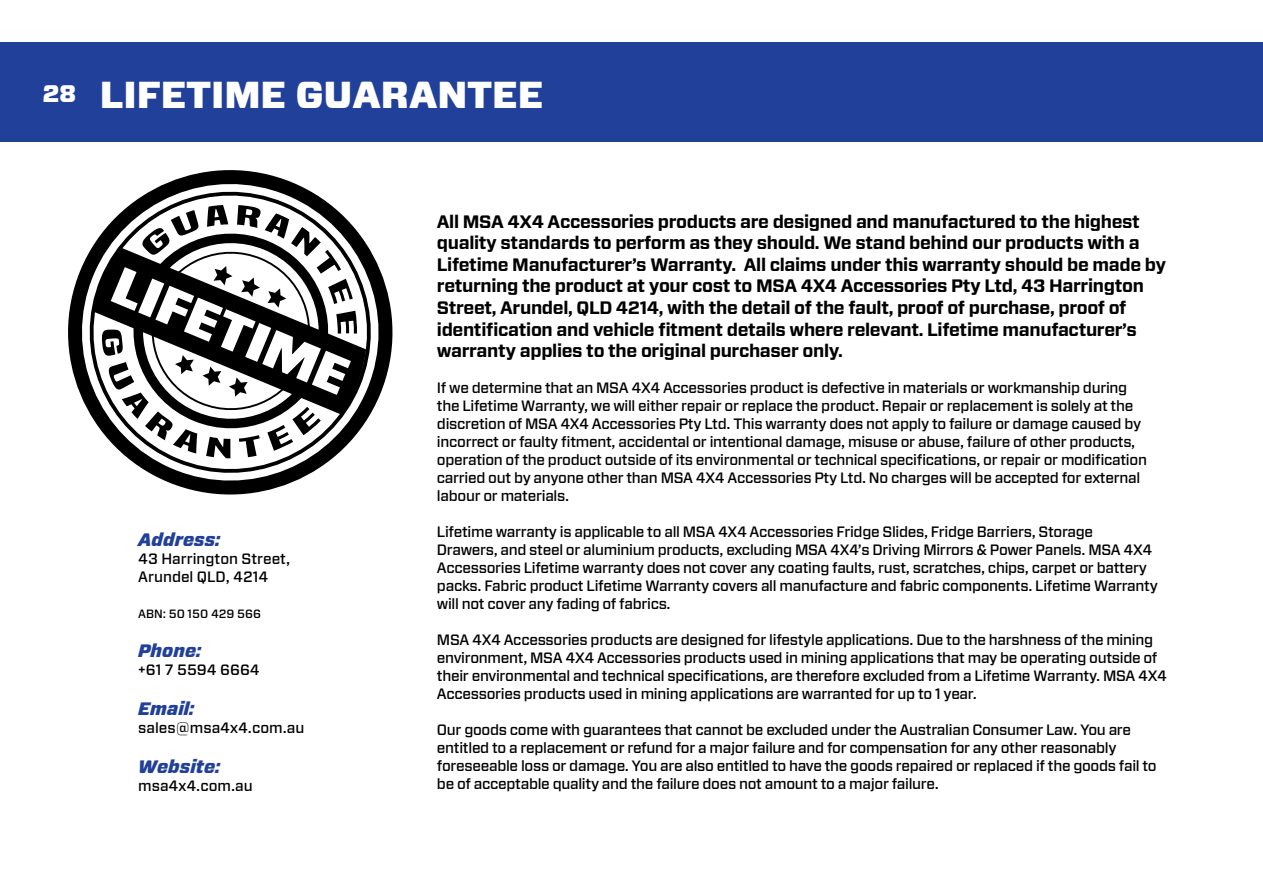
<style>
.page{position:relative;width:1263px;height:893px;background:#fff}
.page>*{position:absolute;margin:0;border:0;box-sizing:border-box;transform-origin:0 0}
.t1{font:900 37.5px "Forza";color:#fff}
.t2{font:700 18px/21.6px "Forza";letter-spacing:-.02em;color:#000}
.t3{font:italic 900 18px "Forza";color:#21409a}
.t4{font:500 15px/18px "Forza";letter-spacing:-.02em;color:#000}
.t5{font:500 15px/18px "Forza";color:#000}
.t6{font:500 12px "Forza";color:#000}
</style>
<div class="page">
<div style="left:0;top:43px;width:1263px;height:99px;background:#21409a"></div>
<svg style="left:68px;top:170px;width:325px;height:325px"></svg>
<svg style="left:73px;top:175px;width:315px;height:315px"></svg>
<svg style="left:94px;top:247px;width:272px;height:167px"></svg>
<svg style="left:102px;top:205px;width:255px;height:253px"></svg>
<h1 class="t1" style="left:43px;top:70px;width:502px"><sup>28</sup> LIFETIME GUARANTEE</h1>
<p class="t3" style="left:138px;top:527px;width:83px">Address:</p>
<p class="t5" style="left:138px;top:550px;width:153px">43 Harrington Street,<br>Arundel QLD, 4214</p>
<p class="t6" style="left:138px;top:606px;width:124px">ABN: 50 150 429 566</p>
<p class="t3" style="left:138px;top:639px;width:64px">Phone:</p>
<p class="t5" style="left:138px;top:661px;width:123px">+61 7 5594 6664</p>
<p class="t3" style="left:138px;top:696px;width:57px">Email:</p>
<p class="t5" style="left:138px;top:719px;width:168px">sales@msa4x4.com.au</p>
<p class="t3" style="left:138px;top:754px;width:83px">Website:</p>
<p class="t5" style="left:138px;top:776px;width:116px">msa4x4.com.au</p>
<p class="t2" style="left:437px;top:211px;width:731px">All MSA 4X4 Accessories products are designed and manufactured to the highest quality standards to perform as they should. We stand behind our products with a Lifetime Manufacturer’s Warranty. All claims under this warranty should be made by returning the product at your cost to MSA 4X4 Accessories Pty Ltd, 43 Harrington Street, Arundel, QLD 4214, with the detail of the fault, proof of purchase, proof of identification and vehicle fitment details where relevant. Lifetime manufacturer’s warranty applies to the original purchaser only.</p>
<p class="t4" style="left:437px;top:379px;width:711px">If we determine that an MSA 4X4 Accessories product is defective in materials or workmanship during the Lifetime Warranty, we will either repair or replace the product. Repair or replacement is solely at the discretion of MSA 4X4 Accessories Pty Ltd. This warranty does not apply to failure or damage caused by incorrect or faulty fitment, accidental or intentional damage, misuse or abuse, failure of other products, operation of the product outside of its environmental or technical specifications, or repair or modification carried out by anyone other than MSA 4X4 Accessories Pty Ltd. No charges will be accepted for external labour or materials.</p>
<p class="t4" style="left:437px;top:523px;width:722px">Lifetime warranty is applicable to all MSA 4X4 Accessories Fridge Slides, Fridge Barriers, Storage<br>Drawers, and steel or aluminium products, excluding MSA 4X4’s Driving Mirrors &amp; Power Panels. MSA 4X4<br>Accessories Lifetime warranty does not cover any coating faults, rust, scratches, chips, carpet or battery packs. Fabric product Lifetime Warranty covers all manufacture and fabric components. Lifetime Warranty will not cover any fading of fabrics.</p>
<p class="t4" style="left:437px;top:631px;width:731px">MSA 4X4 Accessories products are designed for lifestyle applications. Due to the harshness of the mining environment, MSA 4X4 Accessories products used in mining applications that may be operating outside of their environmental and technical specifications, are therefore excluded from a Lifetime Warranty. MSA 4X4<br>Accessories products used in mining applications are warranted for up to 1 year.</p>
<p class="t4" style="left:437px;top:721px;width:721px">Our goods come with guarantees that cannot be excluded under the Australian Consumer Law. You are entitled to a replacement or refund for a major failure and for compensation for any other reasonably foreseeable loss or damage. You are also entitled to have the goods repaired or replaced if the goods fail to be of acceptable quality and the failure does not amount to a major failure.</p>
</div>
